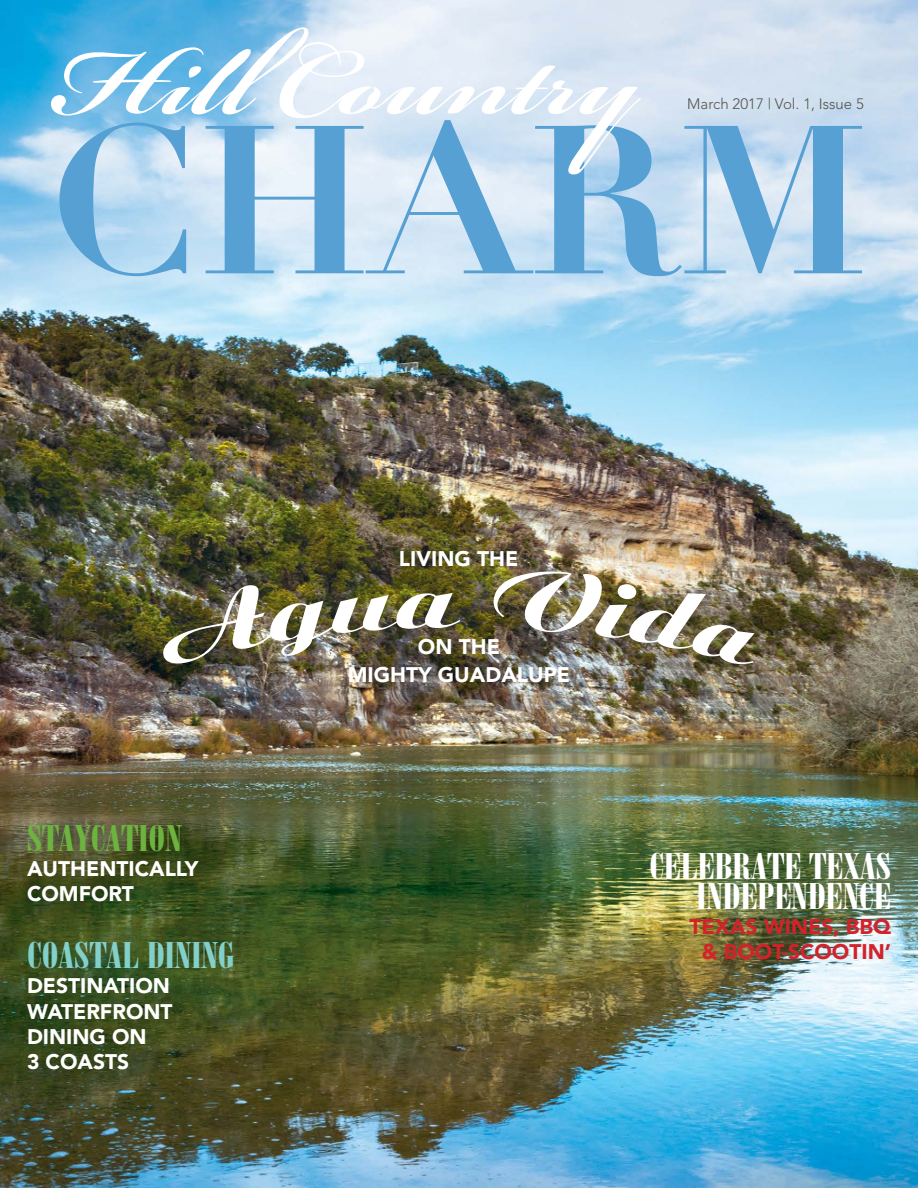
<style>
.page{position:relative;width:918px;height:1188px;background:#fff}
.page>*{position:absolute;margin:0;border:0;box-sizing:border-box;transform-origin:0 0}
.t1{font:700 207px "Didot";color:#56a0d3}
.t2{font:700 150px "Bickham Script Pro";color:#fff}
.t3{font:36px/30px "Onyx";color:#fff;text-align:right;scale:1.25 1}
.t4{font:36px "Onyx";color:#83cfca;scale:1.25 1}
.t5{font:36px "Onyx";color:#6cb33f;scale:1.25 1}
.t6{font:900 21px/25.2px "Avenir";color:#fff}
.t7{font:900 21px "Avenir";color:#d2232a}
.t8{font:300 15px "Avenir";color:#54534a}
</style>
<div class="page">
<img style="left:0;top:0;width:918px;height:1188px">
<img style="left:152px;top:583px;width:309px;height:85px">
<img style="left:492px;top:567px;width:269px;height:102px">
<p class="t2" style="left:55px;top:-27px;width:585px">HillCountry</p>
<p class="t8" style="left:687px;top:95px;width:178px">March 2017 | Vol. 1, Issue 5</p>
<p class="t1" style="left:49px;top:73px;width:822px">CHARM</p>
<p class="t6" style="left:399px;top:546px;width:121px">LIVING THE</p>
<p class="t5" style="left:27px;top:818px;width:125px">STAYCATION</p>
<p class="t6" style="left:27px;top:856px;width:173px">AUTHENTICALLY</p>
<p class="t6" style="left:27px;top:881px;width:108px">COMFORT</p>
<p class="t4" style="left:27px;top:935px;width:168px">COASTAL DINING</p>
<p class="t6" style="left:27px;top:973px;width:145px">DESTINATION</p>
<p class="t6" style="left:27px;top:998px;width:147px">WATERFRONT</p>
<p class="t6" style="left:27px;top:1024px;width:121px">DINING ON<br>3 COASTS</p>
<p class="t6" style="left:418px;top:634px;width:84px">ON THE</p>
<p class="t6" style="left:348px;top:662px;width:224px">MIGHTY GUADALUPE</p>
<p class="t3" style="left:649px;top:851px;width:195px">CELEBRATE TEXAS<br>INDEPENDENCE</p>
<p class="t7" style="left:690px;top:914px;width:203px">TEXAS WINES, BBQ</p>
<p class="t7" style="left:702px;top:939px;width:191px">&amp; BOOT-SCOOTIN’</p>
</div>
